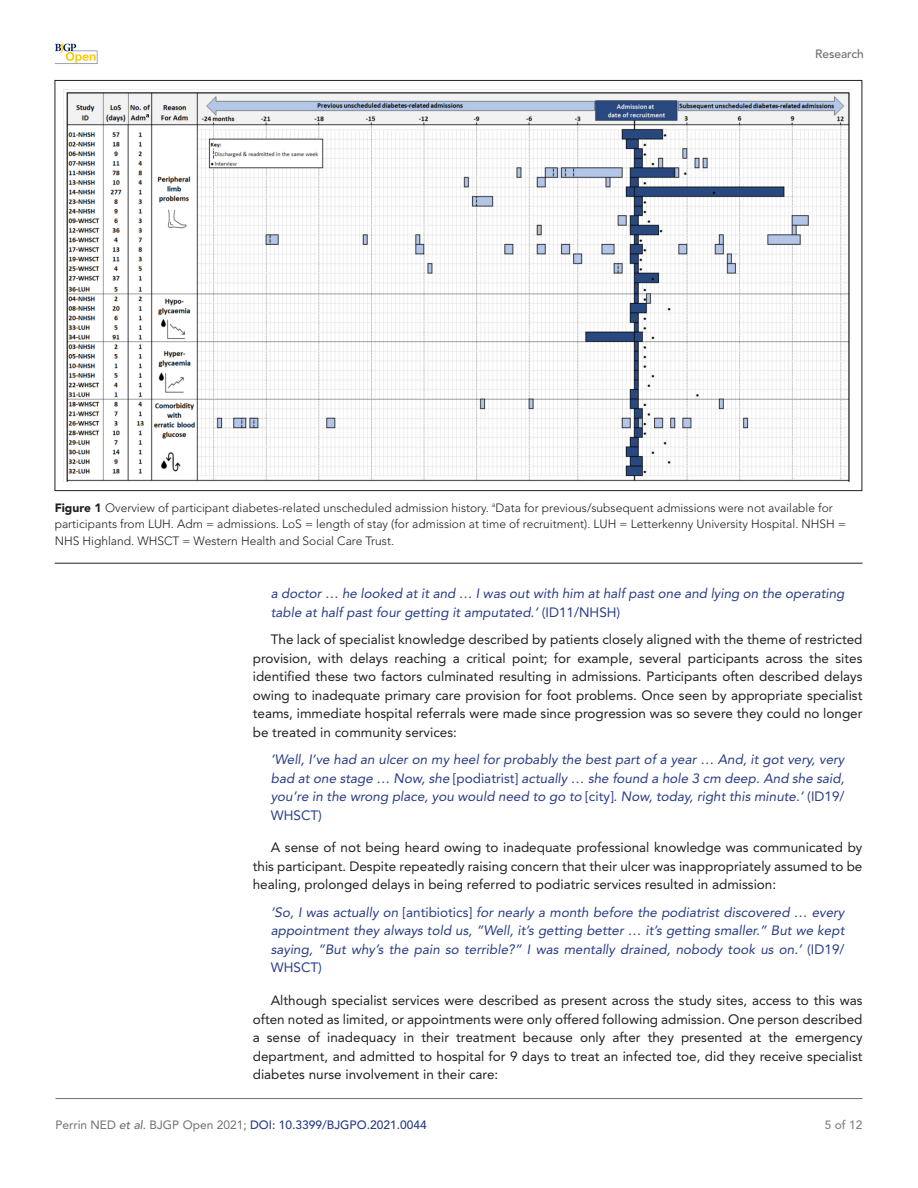
<style>
.page{position:relative;width:918px;height:1188px;background:#fff}
.page>*{position:absolute;margin:0;border:0;box-sizing:border-box;transform-origin:0 0}
.t1{font:13.5px/18.5px "Avenir LT Std";color:#231f20;text-align:justify}
.t2{font:italic 13.5px/18.5px "Avenir LT Std";color:#283d84;text-align:justify}
.t3{font:300 12px/16.5px "Avenir LT Std";color:#231f20}
.t4{font:500 12px "Avenir LT Std";color:#283d84}
.t5{font:500 12px "Avenir LT Std";color:#6e6d70}
.t6{font:500 12px "Avenir LT Std";color:#858281}
.s1{font-weight:900}
.s2{font-style:normal}
.s3{font-weight:400;color:#6e6e6d}
.s4{font-style:italic;color:#6e6e6d}
</style>
<div class="page">
<svg style="left:55px;top:44px;width:42px;height:20px"></svg>
<hr style="left:56px;top:1098px;width:806px;height:1px;background:#6e6e6d">
<hr style="left:55px;top:563px;width:807px;height:1px;background:#231f20">
<img style="left:64px;top:89px;width:789px;height:393px">
<p class="t5" style="left:815px;top:47px;width:50px">Research</p>
<p class="t3" style="left:55px;top:499px;width:793px"><span class="s1">Figure 1</span> Overview of participant diabetes-related unscheduled admission history. <sup>a</sup>Data for previous/subsequent admissions were not available for participants from LUH. Adm = admissions. LoS = length of stay (for admission at time of recruitment). LUH = Letterkenny University Hospital. NHSH =<br>NHS Highland. WHSCT = Western Health and Social Care Trust.</p>
<p class="t2" style="left:271px;top:585px;width:575px">a doctor … he looked at it and … I was out with him at half past one and lying on the operating table at half past four getting it amputated.’ <span class="s2">(ID11/NHSH)</span></p>
<p class="t1" style="left:253px;top:630px;width:611px;text-indent:18px">The lack of specialist knowledge described by patients closely aligned with the theme of restricted provision, with delays reaching a critical point; for example, several participants across the sites identified these two factors culminated resulting in admissions. Participants often described delays owing to inadequate primary care provision for foot problems. Once seen by appropriate specialist teams, immediate hospital referrals were made since progression was so severe they could no longer be treated in community services:</p>
<p class="t2" style="left:271px;top:750px;width:575px">’Well, I’ve had an ulcer on my heel for probably the best part of a year … And, it got very, very bad at one stage … Now, she <span class="s2">[podiatrist]</span> actually … she found a hole 3 cm deep. And she said, you’re in the wrong place, you would need to go to <span class="s2">[city]</span>. Now, today, right this minute.’ <span class="s2">(ID19/ WHSCT)</span></p>
<p class="t1" style="left:253px;top:839px;width:611px;text-indent:18px">A sense of not being heard owing to inadequate professional knowledge was communicated by this participant. Despite repeatedly raising concern that their ulcer was inappropriately assumed to be healing, prolonged delays in being referred to podiatric services resulted in admission:</p>
<p class="t2" style="left:271px;top:903px;width:575px">’So, I was actually on <span class="s2">[antibiotics]</span> for nearly a month before the podiatrist discovered … every appointment they always told us, ”Well, it’s getting better … it’s getting smaller.” But we kept saying, ”But why’s the pain so terrible?” I was mentally drained, nobody took us on.’ <span class="s2">(ID19/ WHSCT)</span></p>
<p class="t1" style="left:253px;top:991px;width:611px;text-indent:18px">Although specialist services were described as present across the study sites, access to this was often noted as limited, or appointments were only offered following admission. One person described a sense of inadequacy in their treatment because only after they presented at the emergency department, and admitted to hospital for 9 days to treat an infected toe, did they receive specialist diabetes nurse involvement in their care:</p>
<p class="t4" style="left:56px;top:1118px;width:373px"><span class="s3">Perrin NED</span> <span class="s4">et al</span><span class="s3">. BJGP Open 2021;</span> DOI: 10.3399/BJGPO.2021.0044</p>
<p class="t6" style="left:825px;top:1118px;width:39px">5 of 12</p>
</div>
